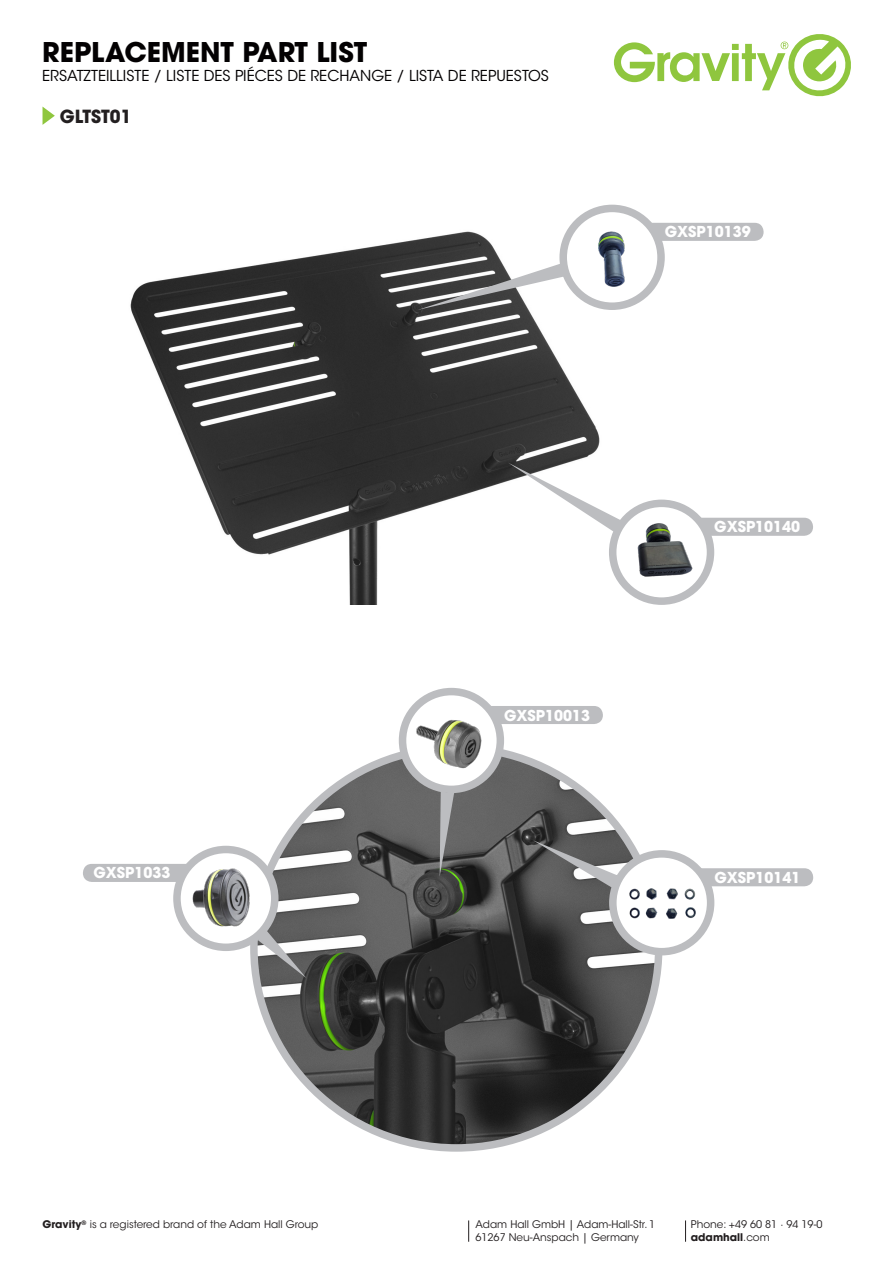
<style>
.page{position:relative;width:893px;height:1263px;background:#fff}
.page>*{position:absolute;margin:0;border:0;box-sizing:border-box;transform-origin:0 0}
.t1{font:700 27px "ITC Avant Garde Std";color:#030102}
.Fliesstext_Courier_N{font:700 18px "ITC Avant Garde Std";color:#231f20}
.t2{font:15px "ITC Avant Garde Std";color:#030102}
.Fliesstext_Courier_N-2{font:700 15px "ITC Avant Garde Std";color:#fff}
.t3{font:10.5px/12.6px "ITC Avant Garde Std";color:#231f20}
.s1{font-weight:700}
</style>
<div class="page">
<img style="left:130px;top:205px;width:522px;height:400px">
<img style="left:254px;top:748px;width:405px;height:400px">
<svg style="left:468px;top:1220px;width:1px;height:22px"></svg>
<svg style="left:685px;top:1220px;width:1px;height:22px"></svg>
<svg style="left:614px;top:34px;width:237px;height:63px"></svg>
<svg style="left:177px;top:849px;width:98px;height:98px"></svg>
<div style="left:173px;top:846px;width:106px;height:105px;border:8px solid #bcbdc0;border-radius:50%"></div>
<div style="left:83px;top:864px;width:99px;height:18px;background:#bcbdc0"></div>
<svg style="left:258px;top:928px;width:48px;height:50px;background:#888889"></svg>
<div style="left:559px;top:205px;width:106px;height:105px;border:8px solid #bcbdc0;border-radius:50%"></div>
<div style="left:647px;top:223px;width:117px;height:18px;background:#bcbdc0"></div>
<svg style="left:418px;top:263px;width:148px;height:47px"></svg>
<svg style="left:43px;top:107px;width:12px;height:18px"></svg>
<div style="left:609px;top:500px;width:105px;height:105px;border:8px solid #bcbdc0;border-radius:50%"></div>
<svg style="left:696px;top:518px;width:117px;height:18px;background:#bfc0c3"></svg>
<svg style="left:508px;top:463px;width:113px;height:70px"></svg>
<img style="left:590px;top:226px;width:41px;height:67px">
<img style="left:628px;top:517px;width:68px;height:66px">
<div style="left:399px;top:688px;width:105px;height:105px;border:8px solid #bcbdc0;border-radius:50%"></div>
<div style="left:497px;top:706px;width:106px;height:18px;background:#bcbdc0"></div>
<svg style="left:440px;top:790px;width:14px;height:87px"></svg>
<img style="left:403px;top:699px;width:94px;height:85px">
<div style="left:613px;top:854px;width:98px;height:98px;background:#fff;border-radius:50%"></div>
<div style="left:609px;top:850px;width:105px;height:105px;border:8px solid #bcbdc0;border-radius:50%"></div>
<svg style="left:697px;top:868px;width:116px;height:18px;background:#bebfc2"></svg>
<svg style="left:533px;top:840px;width:86px;height:48px;background:#737374"></svg>
<img style="left:182px;top:856px;width:76px;height:77px">
<img style="left:629px;top:883px;width:71px;height:36px">
<p class="t1" style="left:42px;top:34px;width:327px">REPLACEMENT PART LIST</p>
<p class="t2" style="left:42px;top:66px;width:508px">ERSATZTEILLISTE / LISTE DES PIÉCES DE RECHANGE / LISTA DE REPUESTOS</p>
<p class="Fliesstext_Courier_N" style="left:60px;top:104px;width:73px">GLTST01</p>
<p class="Fliesstext_Courier_N-2" style="left:665px;top:222px;width:88px">GXSP10139</p>
<p class="Fliesstext_Courier_N-2" style="left:93px;top:863px;width:79px">GXSP1033</p>
<p class="Fliesstext_Courier_N-2" style="left:504px;top:705px;width:88px">GXSP10013</p>
<p class="Fliesstext_Courier_N-2" style="left:714px;top:517px;width:88px">GXSP10140</p>
<p class="Fliesstext_Courier_N-2" style="left:714px;top:867px;width:88px">GXSP10141</p>
<p class="t3" style="left:43px;top:1218px;width:277px"><span class="s1">Gravity</span><sup>®</sup> is a registered brand of the Adam Hall Group</p>
<p class="t3" style="left:475px;top:1218px;width:181px">Adam Hall GmbH | Adam-Hall-Str. 1<br>61267 Neu-Anspach | Germany</p>
<p class="t3" style="left:691px;top:1218px;width:133px">Phone: +49 60 81 · 94 19-0 <span class="s1">adamhall</span>.com</p>
</div>
